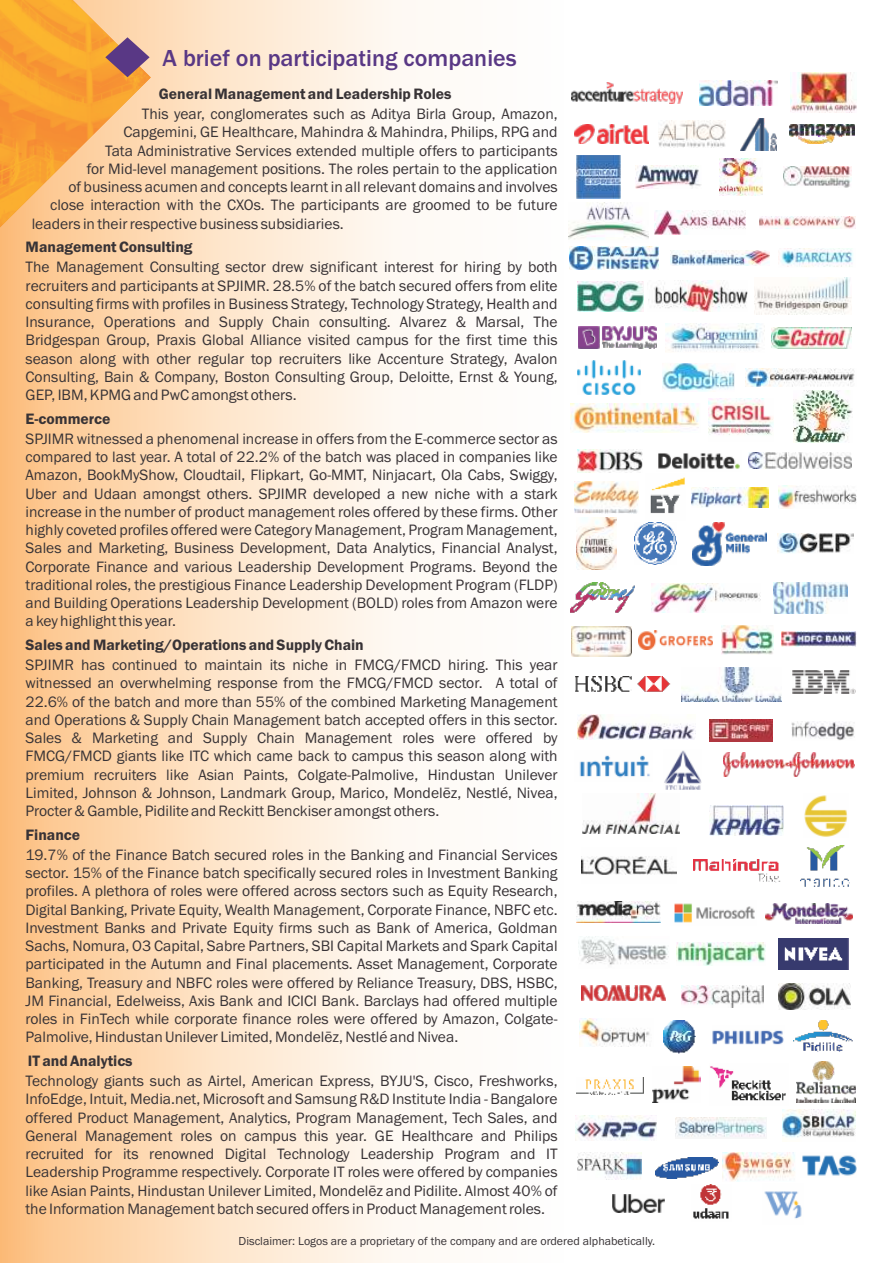
<style>
.page{position:relative;width:893px;height:1263px;background:#fff}
.page>*{position:absolute;margin:0;border:0;box-sizing:border-box;transform-origin:0 0}
.t1{font:500 24px "Franklin Gothic";color:#593885}
.t2{font:15.6px/18.3px "Franklin Gothic";color:#383336;text-align:justify}
.t3{font:600 15.6px "Franklin Gothic";color:#383336}
.t4{font:12px "Franklin Gothic";color:#383336}
</style>
<div class="page">
<svg style="left:0;top:0;width:418px;height:1263px;background:#fde2c4"></svg>
<img style="left:572px;top:82px;width:110px;height:21px">
<img style="left:699px;top:80px;width:79px;height:25px">
<img style="left:791px;top:73px;width:65px;height:39px">
<img style="left:575px;top:124px;width:74px;height:20px">
<img style="left:740px;top:118px;width:36px;height:32px">
<img style="left:790px;top:124px;width:65px;height:20px">
<img style="left:576px;top:155px;width:45px;height:44px">
<img style="left:635px;top:165px;width:66px;height:24px">
<img style="left:719px;top:158px;width:43px;height:38px">
<img style="left:784px;top:166px;width:67px;height:22px">
<img style="left:569px;top:202px;width:79px;height:37px">
<img style="left:655px;top:210px;width:90px;height:25px">
<img style="left:759px;top:217px;width:96px;height:11px">
<img style="left:569px;top:246px;width:90px;height:24px">
<img style="left:671px;top:250px;width:99px;height:15px">
<img style="left:781px;top:248px;width:72px;height:19px">
<img style="left:578px;top:282px;width:65px;height:29px">
<img style="left:648px;top:281px;width:99px;height:31px">
<img style="left:755px;top:278px;width:97px;height:37px">
<img style="left:578px;top:327px;width:78px;height:22px">
<img style="left:666px;top:323px;width:99px;height:29px">
<img style="left:772px;top:328px;width:80px;height:20px">
<img style="left:577px;top:360px;width:64px;height:34px">
<img style="left:662px;top:363px;width:73px;height:29px">
<img style="left:745px;top:369px;width:110px;height:17px">
<img style="left:571px;top:404px;width:128px;height:29px">
<img style="left:709px;top:398px;width:64px;height:37px">
<img style="left:794px;top:391px;width:58px;height:52px">
<img style="left:577px;top:449px;width:66px;height:23px">
<img style="left:658px;top:453px;width:82px;height:16px">
<img style="left:574px;top:481px;width:65px;height:32px">
<img style="left:749px;top:453px;width:103px;height:15px">
<img style="left:650px;top:477px;width:35px;height:37px">
<img style="left:691px;top:487px;width:77px;height:20px">
<img style="left:778px;top:486px;width:79px;height:23px">
<img style="left:576px;top:518px;width:41px;height:52px">
<img style="left:634px;top:523px;width:42px;height:42px">
<img style="left:692px;top:522px;width:75px;height:43px">
<img style="left:570px;top:582px;width:65px;height:31px">
<img style="left:778px;top:534px;width:75px;height:19px">
<img style="left:774px;top:583px;width:73px;height:30px">
<img style="left:571px;top:626px;width:61px;height:30px">
<img style="left:639px;top:631px;width:74px;height:18px">
<img style="left:722px;top:625px;width:51px;height:30px">
<img style="left:782px;top:631px;width:74px;height:15px">
<img style="left:575px;top:676px;width:95px;height:16px">
<img style="left:792px;top:670px;width:63px;height:24px">
<img style="left:577px;top:714px;width:118px;height:25px">
<img style="left:709px;top:720px;width:63px;height:22px">
<img style="left:681px;top:668px;width:100px;height:33px">
<img style="left:791px;top:721px;width:63px;height:19px">
<img style="left:724px;top:752px;width:131px;height:24px">
<img style="left:664px;top:750px;width:38px;height:40px">
<img style="left:579px;top:755px;width:71px;height:23px">
<img style="left:582px;top:793px;width:97px;height:41px">
<img style="left:709px;top:805px;width:74px;height:31px">
<img style="left:804px;top:795px;width:44px;height:42px">
<img style="left:582px;top:856px;width:94px;height:19px">
<img style="left:801px;top:845px;width:48px;height:42px">
<img style="left:693px;top:860px;width:88px;height:23px">
<img style="left:577px;top:901px;width:83px;height:22px">
<img style="left:674px;top:903px;width:81px;height:20px">
<img style="left:766px;top:903px;width:86px;height:21px">
<img style="left:578px;top:937px;width:91px;height:28px">
<img style="left:677px;top:942px;width:89px;height:24px">
<img style="left:779px;top:938px;width:70px;height:31px">
<img style="left:582px;top:986px;width:83px;height:14px">
<img style="left:681px;top:985px;width:82px;height:23px">
<img style="left:778px;top:983px;width:73px;height:26px">
<img style="left:579px;top:1019px;width:71px;height:27px">
<img style="left:663px;top:1021px;width:33px;height:32px">
<img style="left:712px;top:1030px;width:72px;height:15px">
<img style="left:793px;top:1020px;width:60px;height:31px">
<img style="left:659px;top:120px;width:66px;height:28px">
<img style="left:652px;top:583px;width:108px;height:30px">
<img style="left:653px;top:1067px;width:47px;height:35px">
<img style="left:710px;top:1066px;width:76px;height:35px">
<img style="left:796px;top:1061px;width:59px;height:41px">
<img style="left:576px;top:1115px;width:80px;height:25px">
<img style="left:675px;top:1117px;width:91px;height:21px">
<img style="left:783px;top:1109px;width:73px;height:29px">
<img style="left:578px;top:1153px;width:63px;height:27px">
<img style="left:655px;top:1157px;width:63px;height:21px">
<img style="left:723px;top:1153px;width:72px;height:28px">
<img style="left:802px;top:1155px;width:54px;height:21px">
<img style="left:613px;top:1195px;width:51px;height:18px">
<img style="left:693px;top:1184px;width:36px;height:35px">
<img style="left:764px;top:1191px;width:38px;height:28px">
<img style="left:577px;top:1077px;width:66px;height:18px">
<svg style="left:0;top:0;width:151px;height:237px;background:#f6b363"></svg>
<h1 class="t1" style="left:163px;top:50px;width:356px">A brief on participating companies</h1>
<p class="t3" style="left:159px;top:88px;width:294px">General Management and Leadership Roles</p>
<p class="t2" style="left:142px;top:106px;width:417px">This year, conglomerates such as Aditya Birla Group, Amazon,</p>
<p class="t2" style="left:124px;top:124px;width:436px">Capgemini, GE Healthcare, Mahindra &amp; Mahindra, Philips, RPG and</p>
<p class="t2" style="left:105px;top:143px;width:454px">Tata Administrative Services extended multiple offers to participants</p>
<p class="t2" style="left:87px;top:161px;width:472px">for Mid-level management positions. The roles pertain to the application</p>
<p class="t2" style="left:68px;top:179px;width:491px">of business acumen and concepts learnt in all relevant domains and involves</p>
<p class="t2" style="left:50px;top:197px;width:509px">close interaction with the CXOs. The participants are groomed to be future</p>
<p class="t2" style="left:32px;top:216px;width:314px">leaders in their respective business subsidiaries.</p>
<p class="t3" style="left:26px;top:241px;width:168px">Management Consulting</p>
<p class="t2" style="left:26px;top:259px;width:534px">The Management Consulting sector drew significant interest for hiring by both recruiters and participants at SPJIMR. 28.5% of the batch secured offers from elite consulting firms with profiles in Business Strategy, Technology Strategy, Health and Insurance, Operations and Supply Chain consulting. Alvarez &amp; Marsal, The Bridgespan Group, Praxis Global Alliance visited campus for the first time this season along with other regular top recruiters like Accenture Strategy, Avalon Consulting, Bain &amp; Company, Boston Consulting Group, Deloitte, Ernst &amp; Young, GEP, IBM, KPMG and PwC amongst others.</p>
<p class="t3" style="left:26px;top:413px;width:87px">E-commerce</p>
<p class="t2" style="left:26px;top:431px;width:534px">SPJIMR witnessed a phenomenal increase in offers from the E-commerce sector as compared to last year. A total of 22.2% of the batch was placed in companies like Amazon, BookMyShow, Cloudtail, Flipkart, Go-MMT, Ninjacart, Ola Cabs, Swiggy, Uber and Udaan amongst others. SPJIMR developed a new niche with a stark increase in the number of product management roles offered by these firms. Other highly coveted profiles offered were Category Management, Program Management, Sales and Marketing, Business Development, Data Analytics, Financial Analyst, Corporate Finance and various Leadership Development Programs. Beyond the traditional roles, the prestigious Finance Leadership Development Program (FLDP) and Building Operations Leadership Development (BOLD) roles from Amazon were a key highlight this year.</p>
<p class="t3" style="left:26px;top:639px;width:340px">Sales and Marketing/Operations and Supply Chain</p>
<p class="t2" style="left:26px;top:657px;width:534px">SPJIMR has continued to maintain its niche in FMCG/FMCD hiring. This year witnessed an overwhelming response from the FMCG/FMCD sector. A total of 22.6% of the batch and more than 55% of the combined Marketing Management and Operations &amp; Supply Chain Management batch accepted offers in this sector.<br>Sales &amp; Marketing and Supply Chain Management roles were offered by FMCG/FMCD giants like ITC which came back to campus this season along with premium recruiters like Asian Paints, Colgate-Palmolive, Hindustan Unilever Limited, Johnson &amp; Johnson, Landmark Group, Marico, Mondelēz, Nestlé, Nivea, Procter &amp; Gamble, Pidilite and Reckitt Benckiser amongst others.</p>
<p class="t3" style="left:26px;top:829px;width:56px">Finance</p>
<p class="t2" style="left:26px;top:847px;width:534px">19.7% of the Finance Batch secured roles in the Banking and Financial Services sector. 15% of the Finance batch specifically secured roles in Investment Banking profiles. A plethora of roles were offered across sectors such as Equity Research, Digital Banking, Private Equity, Wealth Management, Corporate Finance, NBFC etc.<br>Investment Banks and Private Equity firms such as Bank of America, Goldman Sachs, Nomura, O3 Capital, Sabre Partners, SBI Capital Markets and Spark Capital participated in the Autumn and Final placements. Asset Management, Corporate Banking, Treasury and NBFC roles were offered by Reliance Treasury, DBS, HSBC, JM Financial, Edelweiss, Axis Bank and ICICI Bank. Barclays had offered multiple roles in FinTech while corporate finance roles were offered by Amazon, Colgate-Palmolive, Hindustan Unilever Limited, Mondelēz, Nestlé and Nivea.</p>
<p class="t3" style="left:28px;top:1055px;width:106px">IT and Analytics</p>
<p class="t2" style="left:26px;top:1073px;width:534px">Technology giants such as Airtel, American Express, BYJU'S, Cisco, Freshworks, InfoEdge, Intuit, Media.net, Microsoft and Samsung R&amp;D Institute India - Bangalore offered Product Management, Analytics, Program Management, Tech Sales, and General Management roles on campus this year. GE Healthcare and Philips recruited for its renowned Digital Technology Leadership Program and IT Leadership Programme respectively. Corporate IT roles were offered by companies like Asian Paints, Hindustan Unilever Limited, Mondelēz and Pidilite. Almost 40% of the Information Management batch secured offers in Product Management roles.</p>
<p class="t4" style="left:239px;top:1237px;width:418px">Disclaimer: Logos are a proprietary of the company and are ordered alphabetically.</p>
</div>
